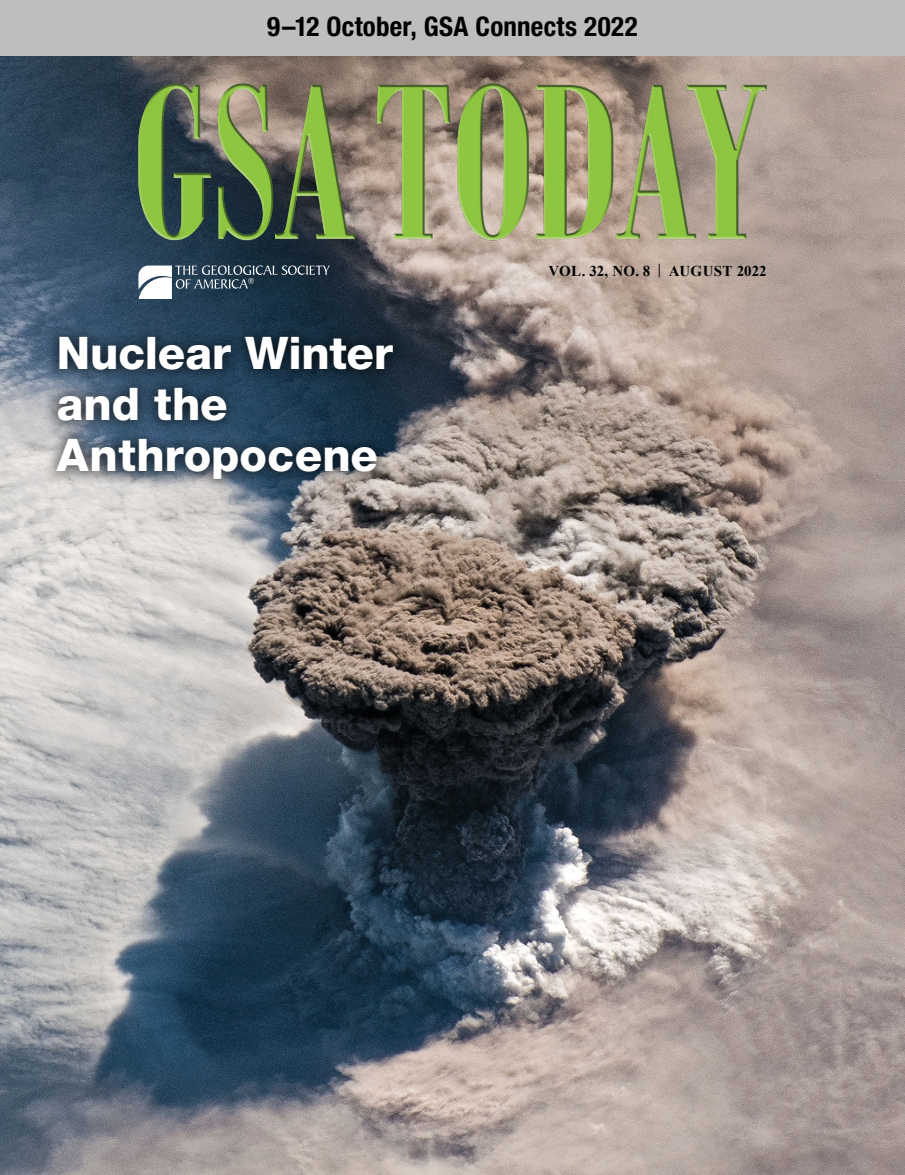
<style>
.page{position:relative;width:905px;height:1175px;background:#fff}
.page>*{position:absolute;margin:0;border:0;box-sizing:border-box;transform-origin:0 0}
.Cover_Text{font:800 45px/51px "Helvetica Neue LT Std";letter-spacing:-.005em;color:#fff}
.t1{font:700 condensed 27px "Helvetica Neue LT Std";letter-spacing:.01em;color:#000}
.t2{font:700 15px "Times New Roman";letter-spacing:.01em;color:#000}
</style>
<div class="page">
<img style="left:0;top:256px;width:904px;height:918px">
<div style="left:0;top:0;width:904px;height:55px;background:#bcbec0"></div>
<svg style="left:138px;top:265px;width:192px;height:34px"></svg>
<img style="left:0;top:55px;width:904px;height:201px">
<div style="left:43px;top:323px;width:364px;height:170px;background:#000;opacity:.6"></div>
<p class="t1" style="left:267px;top:10px;width:372px">9–12 October, GSA Connects 2022</p>
<p class="Cover_Text" style="left:57px;top:327px;width:338px">Nuclear Winter and the<br>Anthropocene</p>
<p class="t2" style="left:548px;top:260px;width:220px">VOL. 32, NO. 8 | AUGUST 2022</p>
</div>
